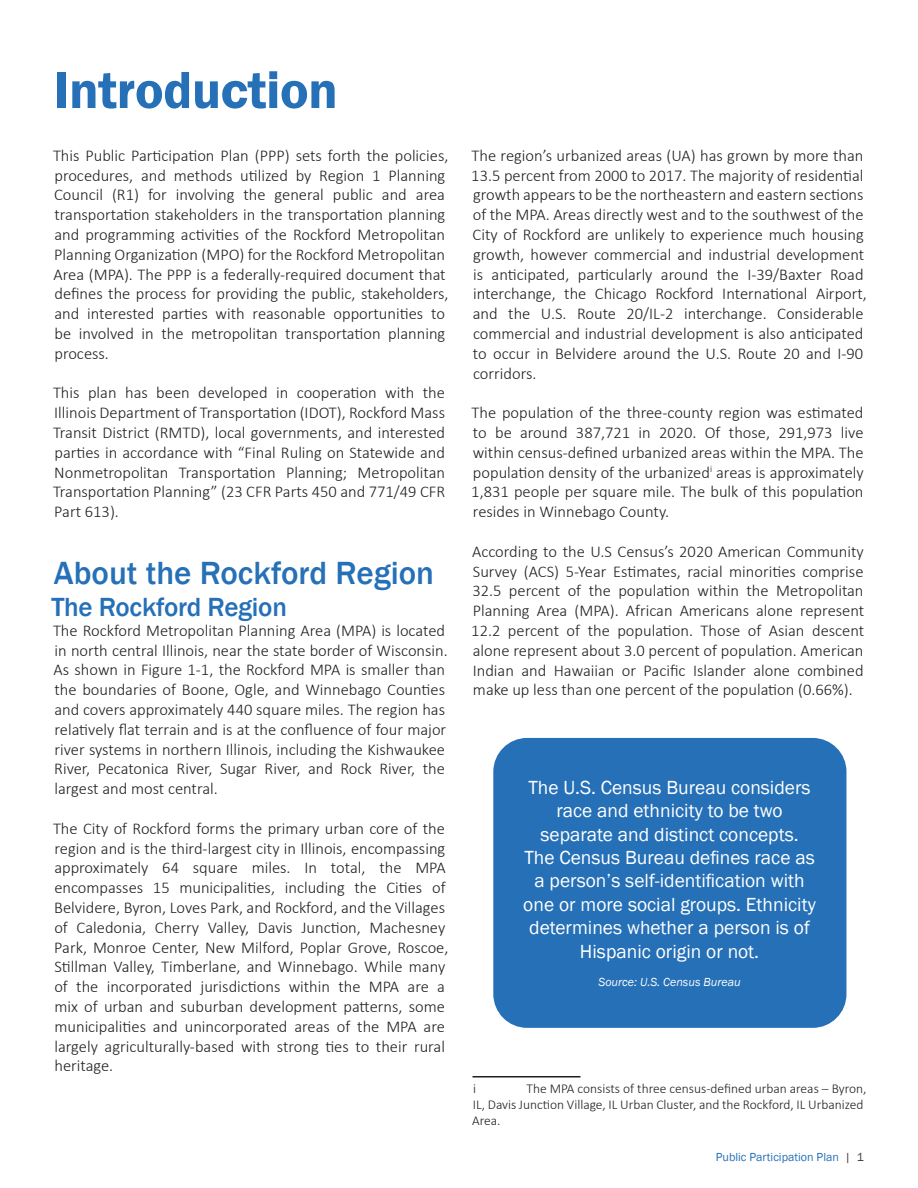
<style>
.page{position:relative;width:918px;height:1188px;background:#fff}
.page>*{position:absolute;margin:0;border:0;box-sizing:border-box;transform-origin:0 0}
.Chapter_Heading{font:600 54px "Franklin Gothic";letter-spacing:-.01em;color:#2570b7}
.Heading_1{font:500 33px "Franklin Gothic";color:#2570b7}
.Heading_2{font:500 27px "Franklin Gothic";letter-spacing:-.01em;color:#2570b7}
.Pull_Quote_Title{font:19.5px/23.4px "Franklin Gothic";color:#fff;text-align:center}
.t1{font:300 16.5px/19.8px "Calibri";color:#231f20}
.t2{font:300 13.5px/16.2px "Calibri";color:#231f20}
.t3{font:12px "Franklin Gothic";color:#2570b7}
.Pull_Quote_Source{font:italic 12px "Franklin Gothic";color:#fff}
.s1{color:#423a43}
.s2{color:#433b39}
</style>
<div class="page">
<hr style="left:472px;top:1076px;width:108px;height:2px;background:#231f20">
<div style="left:493px;top:738px;width:353px;height:290px;background:#2570b7;border-radius:34px"></div>
<p class="Chapter_Heading" style="left:54px;top:57px;width:285px">Introduction</p>
<p class="t1" style="left:53px;top:145px;width:397px">This Public Participation Plan (PPP) sets forth the policies, procedures, and methods utilized by Region 1 Planning Council (R1) for involving the general public and area transportation stakeholders in the transportation planning and programming activities of the Rockford Metropolitan Planning Organization (MPO) for the Rockford Metropolitan Area (MPA). The PPP is a federally-required document that defines the process for providing the public, stakeholders, and interested parties with reasonable opportunities to be involved in the metropolitan transportation planning process.</p>
<p class="t1" style="left:53px;top:383px;width:394px;text-align:justify">This plan has been developed in cooperation with the Illinois Department of Transportation (IDOT), Rockford Mass Transit District (RMTD), local governments, and interested parties in accordance with “Final Ruling on Statewide and Nonmetropolitan Transportation Planning; Metropolitan Transportation Planning” (23 CFR Parts 450 and 771/49 CFR Part 613).</p>
<p class="Heading_1" style="left:54px;top:552px;width:382px">About the Rockford Region</p>
<p class="Heading_2" style="left:51px;top:590px;width:237px">The Rockford Region</p>
<p class="t1" style="left:53px;top:620px;width:396px">The Rockford Metropolitan Planning Area (MPA) is located in north central Illinois, near the state border of Wisconsin.<br>As shown in Figure 1-1, the Rockford MPA is smaller than the boundaries of Boone, Ogle, and Winnebago Counties and covers approximately 440 square miles. The region has relatively flat terrain and is at the confluence of four major river systems in northern Illinois, including the Kishwaukee River, Pecatonica River, Sugar River, and Rock River, the largest and most central.</p>
<p class="t1" style="left:53px;top:818px;width:397px">The City of Rockford forms the primary urban core of the region and is the third-largest city in Illinois, encompassing approximately 64 square miles. In total, the MPA encompasses 15 municipalities, including the Cities of Belvidere, Byron, Loves Park, and Rockford, and the Villages of Caledonia, Cherry Valley, Davis Junction, Machesney Park, Monroe Center, New Milford, Poplar Grove, Roscoe, Stillman Valley, Timberlane, and Winnebago. While many of the incorporated jurisdictions within the MPA are a mix of urban and suburban development patterns, some municipalities and unincorporated areas of the MPA are largely agriculturally-based with strong ties to their rural heritage.</p>
<p class="t1" style="left:471px;top:145px;width:397px">The region’s urbanized areas (UA) has grown by more than 13.5 percent from 2000 to 2017. The majority of residential growth appears to be the northeastern and eastern sections of the MPA. Areas directly west and to the southwest of the City of Rockford are unlikely to experience much housing growth, however commercial and industrial development is anticipated, particularly around the I-39/Baxter Road interchange, the Chicago Rockford International Airport, and the U.S. Route 20/IL-2 interchange. Considerable commercial and industrial development is also anticipated to occur in Belvidere around the U.S. Route 20 and I-90 corridors.</p>
<p class="t1" style="left:471px;top:403px;width:394px;text-align:justify">The population of the three-county region was estimated to be around 387,721 in 2020. Of those, 291,973 live within census-defined urbanized areas within the MPA. The population density of the urbanized<sup>i</sup> areas is approximately 1,831 people per square mile. The bulk of this population resides in Winnebago County.</p>
<p class="t1" style="left:471px;top:541px;width:394px;text-align:justify">According to the U.S Census’s 2020 American Community Survey (ACS) 5-Year Estimates, racial minorities comprise 32.5 percent of the population within the Metropolitan Planning Area (MPA). African Americans alone represent 12.2 percent of the population. Those of Asian descent alone represent about 3.0 percent of population. American Indian and Hawaiian or Pacific Islander alone combined make up less than one percent of the population (0.66%).</p>
<p class="Pull_Quote_Title" style="left:523px;top:776px;width:294px">The U.S. Census Bureau considers race and ethnicity to be two separate and distinct concepts.<br>The Census Bureau defines race as a person’s self-identification with one or more social groups. Ethnicity determines whether a person is of<br>Hispanic origin or not.</p>
<p class="Pull_Quote_Source" style="left:598px;top:974px;width:144px">Source: U.S. Census Bureau</p>
<p class="t2" style="left:472px;top:1080px;width:396px;text-indent:54px">The MPA consists of three census-defined urban areas – Byron,<br>IL, Davis Junction Village, IL Urban Cluster, and the Rockford, IL Urbanized<br>Area.</p>
<p class="t2" style="left:473px;top:1080px;width:4px">i</p>
<p class="t3" style="left:716px;top:1150px;width:150px">Public Participation Plan <span class="s1">|</span> <span class="s2">1</span></p>
</div>
